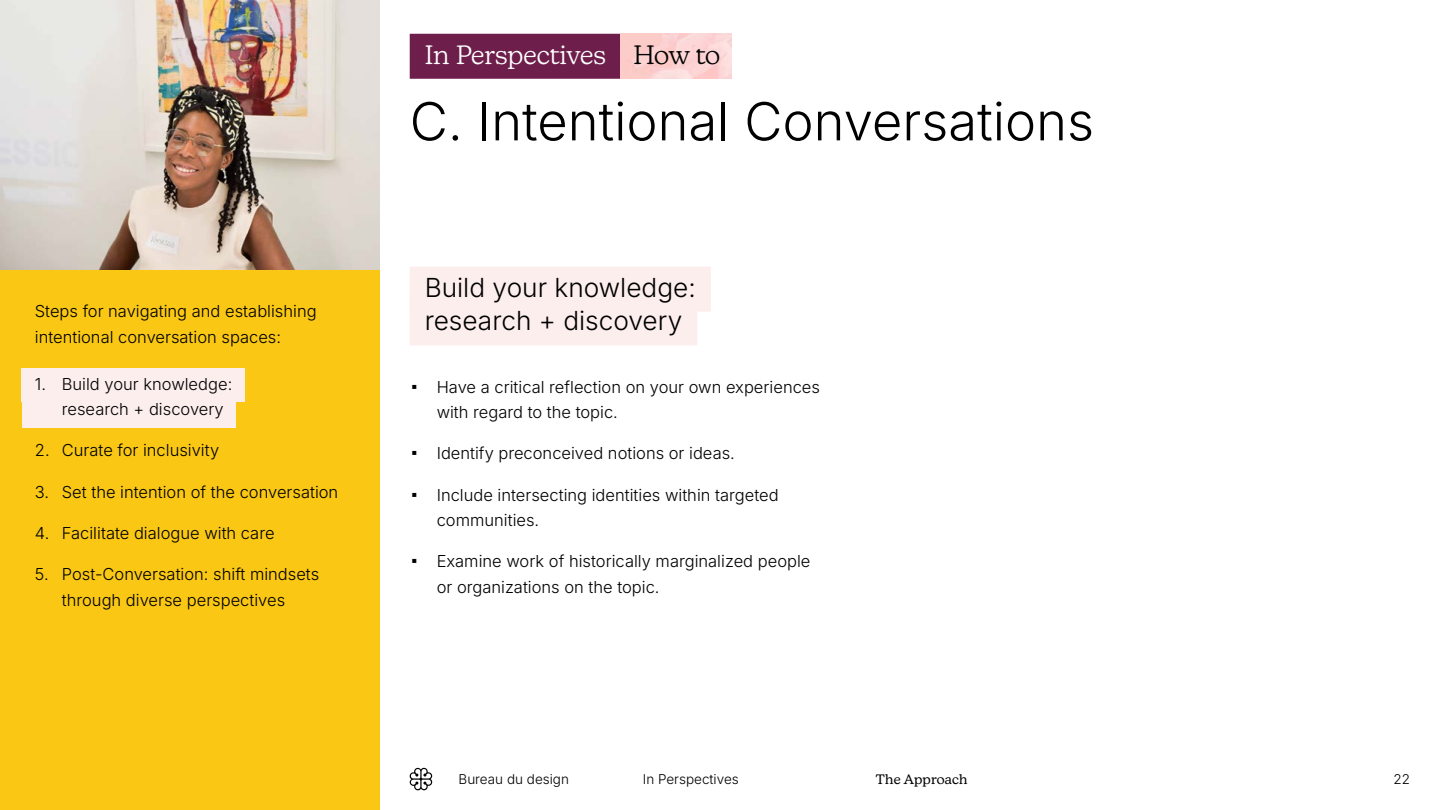
<style>
.page{position:relative;width:1440px;height:810px;background:#fff}
.page>*{position:absolute;margin:0;border:0;box-sizing:border-box;transform-origin:0 0}
.t1{font:52.5px "Inter";color:#000}
.t2{font:26.25px/33.8px "Inter";color:#000}
.t3{font:300 26.25px "New Kansas";color:#fff}
.t4{font:16.5px/25.5px "Inter";color:#000}
.t5{font:13.5px "Inter";color:#000}
.t6{font:13.5px "New Kansas";letter-spacing:.015em;color:#000}
.s1{color:#000}
</style>
<div class="page">
<div style="left:0;top:0;width:380px;height:810px;background:#fac814"></div>
<div style="left:22px;top:368px;width:223px;height:34px;background:#fceeed"></div>
<div style="left:22px;top:394px;width:214px;height:33px;background:#fceeed"></div>
<svg style="left:410px;top:768px;width:22px;height:22px"></svg>
<div style="left:410px;top:267px;width:301px;height:45px;background:#fceeed"></div>
<div style="left:410px;top:300px;width:287px;height:45px;background:#fceeed"></div>
<img style="left:0;top:0;width:380px;height:270px">
<div style="left:410px;top:34px;width:211px;height:45px;background:#6e1e4b"></div>
<p class="t4" style="left:35px;top:298px;width:283px">Steps for navigating and establishing intentional conversation spaces:</p>
<p class="t4" style="left:62px;top:370px;width:172px;text-indent:-27px">1. Build your knowledge: research + discovery</p>
<p class="t4" style="left:35px;top:437px;width:186px">2. Curate for inclusivity</p>
<p class="t4" style="left:35px;top:478px;width:305px">3. Set the intention of the conversation</p>
<p class="t4" style="left:35px;top:520px;width:241px">4. Facilitate dialogue with care</p>
<p class="t4" style="left:35px;top:561px;width:286px;text-align:center">5. Post-Conversation: shift mindsets through diverse perspectives</p>
<h2 class="t3" style="left:425px;top:39px;width:297px">In Perspectives <span class="s1">How to</span></h2>
<h1 class="t1" style="left:410px;top:82px;width:686px">C. Intentional Conversations</h1>
<h2 class="t2" style="left:425px;top:269px;width:273px">Build your knowledge: research + discovery</h2>
<p class="t4" style="left:437px;top:373px;width:385px;text-indent:-27px">ׇ Have a critical reflection on your own experiences with regard to the topic.</p>
<p class="t4" style="left:410px;top:440px;width:327px">ׇ Identify preconceived notions or ideas.</p>
<p class="t4" style="left:437px;top:481px;width:344px;text-indent:-27px">ׇ Include intersecting identities within targeted communities.</p>
<p class="t4" style="left:437px;top:548px;width:375px;text-indent:-27px">ׇ Examine work of historically marginalized people or organizations on the topic.</p>
<p class="t5" style="left:459px;top:769px;width:112px">Bureau du design</p>
<p class="t5" style="left:643px;top:769px;width:98px">In Perspectives</p>
<p class="t5" style="left:1393px;top:769px;width:18px">22</p>
<p class="t6" style="left:876px;top:771px;width:93px">The Approach</p>
</div>
